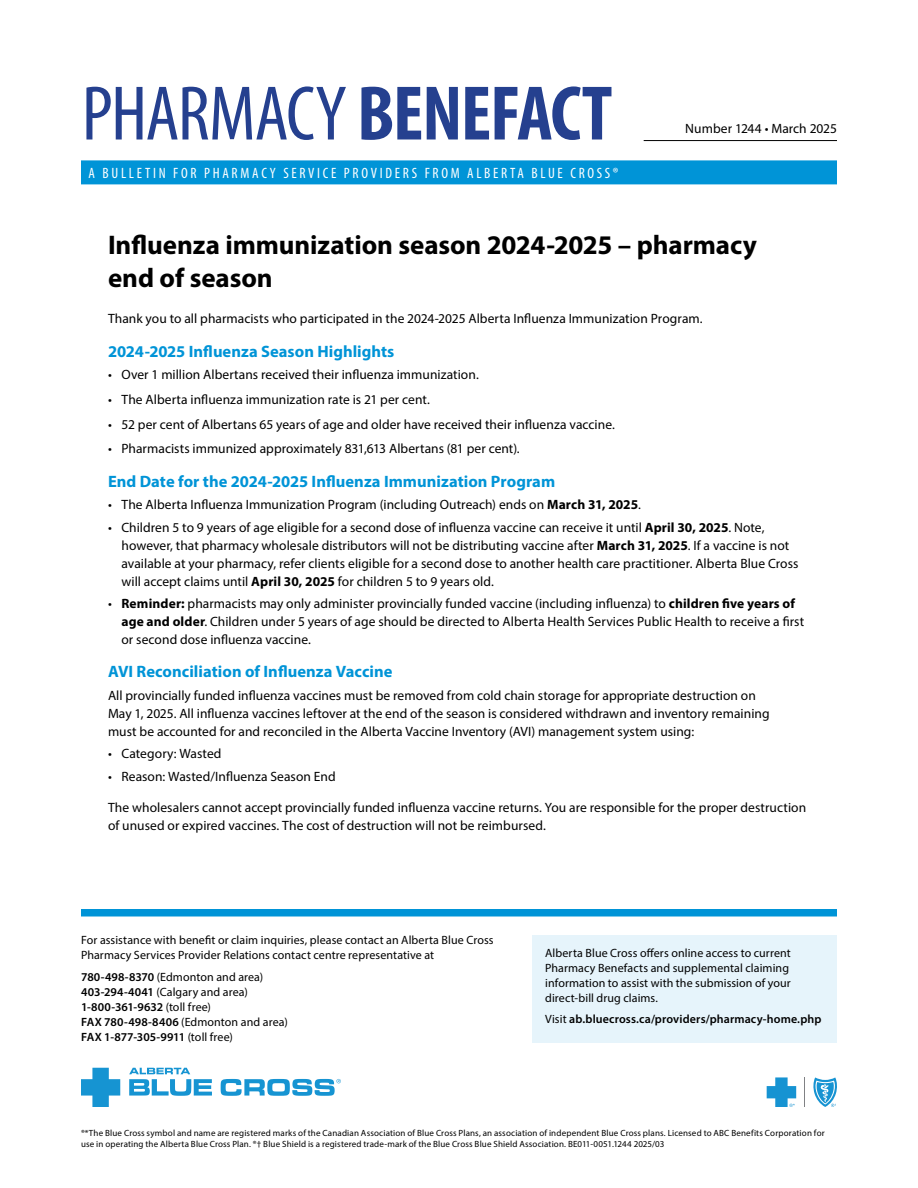
<style>
.page{position:relative;width:918px;height:1188px;background:#fff}
.page>*{position:absolute;margin:0;border:0;box-sizing:border-box;transform-origin:0 0}
.t1{font:condensed 78px "Myriad Pro";letter-spacing:-.02em;color:#25408f}
.t2{font:700 27px/33px "Myriad Pro";letter-spacing:-.005em;color:#000}
.t3{font:700 16.5px "Myriad Pro";color:#0094d7}
.t4{font:condensed 15px "Myriad Pro";letter-spacing:.18em;color:#fff}
.t5{font:13.5px/18px "Myriad Pro";letter-spacing:.005em;color:#000}
.t6{font:12px/15px "Myriad Pro";letter-spacing:.005em;color:#000}
.t7{font:600 12px/15px "Myriad Pro";letter-spacing:.01em;color:#000}
.t8{font:9px/10.8px "Myriad Pro";letter-spacing:.015em;color:#000}
.s1{font-weight:700}
.s2{font-weight:400}
</style>
<div class="page">
<div style="left:81px;top:160px;width:756px;height:24px;background:#0094d7"></div>
<hr style="left:644px;top:140px;width:193px;height:1px;background:#000">
<div style="left:532px;top:935px;width:305px;height:108px;background:#e6f4fb"></div>
<div style="left:81px;top:909px;width:756px;height:7px;background:#0094d7"></div>
<svg style="left:813px;top:1077px;width:24px;height:30px"></svg>
<hr style="left:804px;top:1077px;width:1px;height:30px;background:#808184">
<svg style="left:767px;top:1077px;width:29px;height:30px"></svg>
<svg style="left:129px;top:1068px;width:83px;height:28px"></svg>
<svg style="left:221px;top:1079px;width:120px;height:17px"></svg>
<svg style="left:81px;top:1068px;width:39px;height:39px"></svg>
<h1 class="t1" style="left:82px;top:67px;width:532px">PHARMACY <span class="s1">BENEFACT</span></h1>
<p class="t4" style="left:89px;top:164px;width:531px">A BULLETIN FOR PHARMACY SERVICE PROVIDERS FROM ALBERTA BLUE CROSS®</p>
<p class="t5" style="left:685px;top:120px;width:153px">Number 1244 • March 2025</p>
<h2 class="t2" style="left:108px;top:228px;width:650px">Influenza immunization season 2024-2025 – pharmacy end of season</h2>
<p class="t5" style="left:108px;top:310px;width:596px">Thank you to all pharmacists who participated in the 2024-2025 Alberta Influenza Immunization Program.</p>
<p class="t3" style="left:108px;top:340px;width:288px">2024-2025 Influenza Season Highlights</p>
<p class="t5" style="left:108px;top:365px;width:372px">• Over 1 million Albertans received their influenza immunization.</p>
<p class="t5" style="left:108px;top:390px;width:323px">• The Alberta influenza immunization rate is 21 per cent.</p>
<p class="t5" style="left:108px;top:415px;width:508px">• 52 per cent of Albertans 65 years of age and older have received their influenza vaccine.</p>
<p class="t5" style="left:108px;top:440px;width:413px">• Pharmacists immunized approximately 831,613 Albertans (81 per cent).</p>
<p class="t3" style="left:108px;top:470px;width:449px">End Date for the 2024-2025 Influenza Immunization Program</p>
<p class="t5" style="left:108px;top:495px;width:534px">• The Alberta Influenza Immunization Program (including Outreach) ends on <span class="s1">March 31, 2025</span>.</p>
<p class="t5" style="left:122px;top:518px;width:678px;text-indent:-14px">• Children 5 to 9 years of age eligible for a second dose of influenza vaccine can receive it until <span class="s1">April 30, 2025</span>. Note, however, that pharmacy wholesale distributors will not be distributing vaccine after <span class="s1">March 31, 2025</span>. If a vaccine is not available at your pharmacy, refer clients eligible for a second dose to another health care practitioner. Alberta Blue Cross will accept claims until <span class="s1">April 30, 2025</span> for children 5 to 9 years old.</p>
<p class="t5" style="left:122px;top:594px;width:684px;text-indent:-14px">• <span class="s1">Reminder:</span> pharmacists may only administer provincially funded vaccine (including influenza) to <span class="s1">children five years of age and older</span>. Children under 5 years of age should be directed to Alberta Health Services Public Health to receive a first or second dose influenza vaccine.</p>
<p class="t3" style="left:108px;top:661px;width:286px">AVI Reconciliation of Influenza Vaccine</p>
<p class="t5" style="left:108px;top:686px;width:663px">All provincially funded influenza vaccines must be removed from cold chain storage for appropriate destruction on<br>May 1, 2025. All influenza vaccines leftover at the end of the season is considered withdrawn and inventory remaining must be accounted for and reconciled in the Alberta Vaccine Inventory (AVI) management system using:</p>
<p class="t5" style="left:108px;top:745px;width:115px">• Category: Wasted</p>
<p class="t5" style="left:108px;top:767px;width:229px">• Reason: Wasted/Influenza Season End</p>
<p class="t5" style="left:108px;top:799px;width:700px">The wholesalers cannot accept provincially funded influenza vaccine returns. You are responsible for the proper destruction of unused or expired vaccines. The cost of destruction will not be reimbursed.</p>
<p class="t6" style="left:81px;top:932px;width:414px">For assistance with benefit or claim inquiries, please contact an Alberta Blue Cross<br>Pharmacy Services Provider Relations contact centre representative at</p>
<p class="t7" style="left:81px;top:969px;width:208px">780-498-8370 <span class="s2">(Edmonton and area)<br></span>403-294-4041 <span class="s2">(Calgary and area)<br></span>1-800-361-9632 <span class="s2">(toll free)<br></span>FAX 780-498-8406 <span class="s2">(Edmonton and area)<br></span>FAX 1-877-305-9911 <span class="s2">(toll free)</span></p>
<p class="t6" style="left:545px;top:945px;width:247px">Alberta Blue Cross offers online access to current Pharmacy Benefacts and supplemental claiming information to assist with the submission of your direct-bill drug claims.</p>
<p class="t7" style="left:545px;top:1012px;width:278px"><span class="s2">Visit</span> ab.bluecross.ca/providers/pharmacy-home.php</p>
<p class="t8" style="left:81px;top:1128px;width:745px">®*The Blue Cross symbol and name are registered marks of the Canadian Association of Blue Cross Plans, an association of independent Blue Cross plans. Licensed to ABC Benefits Corporation for use in operating the Alberta Blue Cross Plan. ®† Blue Shield is a registered trade-mark of the Blue Cross Blue Shield Association. BE011-0051.1244 2025/03</p>
</div>
